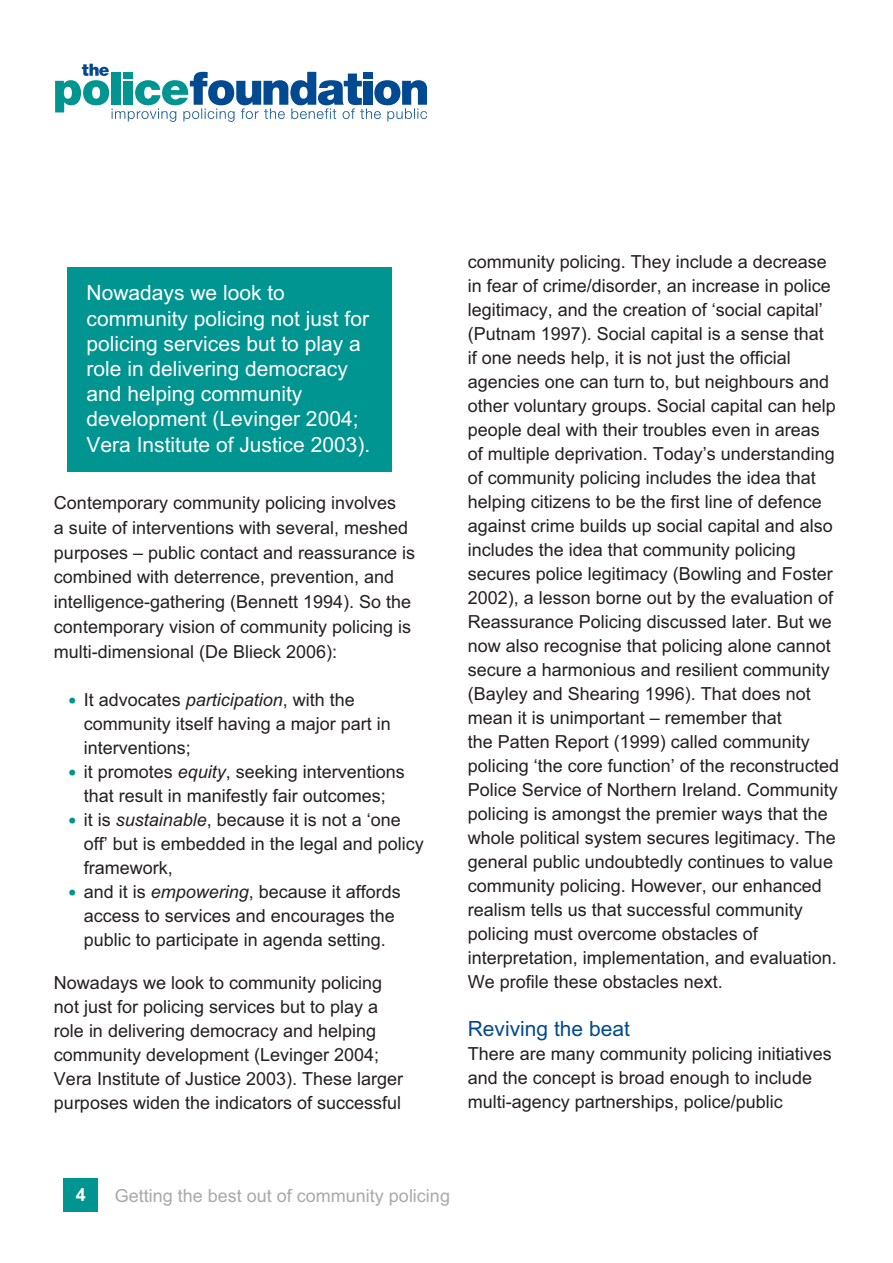
<style>
.page{position:relative;width:893px;height:1263px;background:#fff}
.page>*{position:absolute;margin:0;border:0;box-sizing:border-box;transform-origin:0 0}
.t1{font:21px/25.2px "Arial";color:#fff}
.t2{font:21px "Arial";color:#014990}
.t3{font:18px/24px "Arial";color:#231f20}
.t4{font:18px "Arial";color:#a8a9ad}
.t5{font:700 18px "Arial";color:#fff}
.s1{font-style:italic}
</style>
<div class="page">
<div style="left:64px;top:1178px;width:34px;height:34px;background:#009590"></div>
<div style="left:67px;top:267px;width:324px;height:204px;background:#009590"></div>
<svg style="left:55px;top:64px;width:372px;height:58px"></svg>
<p class="t1" style="left:87px;top:280px;width:285px">Nowadays we look to community policing not just for policing services but to play a role in delivering democracy and helping community development (Levinger 2004;<br>Vera Institute of Justice 2003).</p>
<p class="t3" style="left:54px;top:491px;width:344px">Contemporary community policing involves</p>
<p class="t3" style="left:69px;top:516px;width:341px">suite of interventions with several, meshed</p>
<p class="t3" style="left:54px;top:540px;width:363px">purposes – public contact and reassurance is</p>
<p class="t3" style="left:54px;top:565px;width:342px">combined with deterrence, prevention, and</p>
<p class="t3" style="left:54px;top:590px;width:359px">intelligence-gathering (Bennett 1994). So the</p>
<p class="t3" style="left:54px;top:615px;width:359px">contemporary vision of community policing is</p>
<p class="t3" style="left:54px;top:639px;width:285px">multi-dimensional (De Blieck 2006):</p>
<p class="t3" style="left:84px;top:687px;width:342px">It advocates <span class="s1">participation</span> with the community itself having a major part in interventions;<br>it promotes <span class="s1">quity</span> seeking interventions that result in manifestly fair outcomes;<br>it is <span class="s1">sustainable</span> because it is not a ‘one off’ but is embedded in the legal and policy framework,<br>and it is <span class="s1">empowering</span> because it affords access to services and encourages the public to participate in agenda setting.</p>
<p class="t3" style="left:54px;top:970px;width:351px">Nowadays we look to community policing not just for policing services but to play a role in delivering democracy and helping community development (Levinger 2004; Vera Institute of Justice 2003). These larger purposes widen the indicators of successful</p>
<p class="t3" style="left:468px;top:250px;width:373px">community policing. They include a decrease in fear of crime/disorder, an increase in police legitimacy, and the creation of ‘social capital’ (Putnam 1997). Social capital is a sense that<br>if one needs help, it is not just the official agencies one can turn to, but neighbours and other voluntary groups. Social capital can help people deal with their troubles even in areas of multiple deprivation. Today’s understanding of community policing includes the idea that helping citizens to be the first line of defence against crime builds up social capital and also includes the idea that community policing secures police legitimacy (Bowling and Foster 2002), a lesson borne out by the evaluation of Reassurance Policing discussed later. But we now also recognise that policing alone cannot secure a harmonious and resilient community (Bayley and Shearing 1996). That does not mean it is unimportant – remember that<br>the Patten Report (1999) called community policing ‘the core function’ of the reconstructed Police Service of Northern Ireland. Community policing is amongst the premier ways that the whole political system secures legitimacy. The general public undoubtedly continues to value community policing. However, our enhanced realism tells us that successful community policing must overcome obstacles of interpretation, implementation, and evaluation.<br>We profile these obstacles next.</p>
<p class="t2" style="left:468px;top:1017px;width:164px">Reviving the beat</p>
<p class="t3" style="left:468px;top:1042px;width:366px">There are many community policing initiatives and the concept is broad enough to include multi-agency partnerships, police/public</p>
<p class="t5" style="left:76px;top:1184px;width:12px">4</p>
<p class="t4" style="left:115px;top:1185px;width:337px">Getting the best out of community policing</p>
</div>
